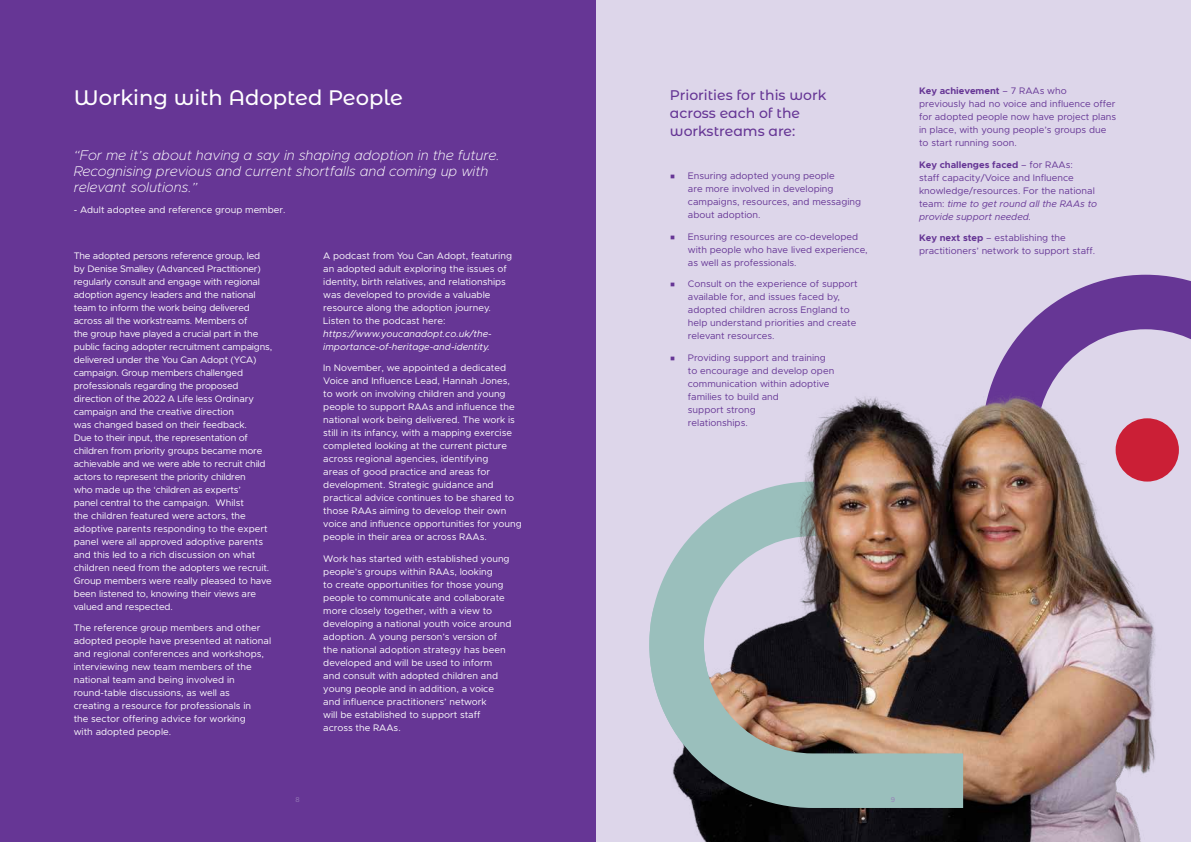
<style>
.page{position:relative;width:1191px;height:842px;background:#fff}
.page>*{position:absolute;margin:0;border:0;box-sizing:border-box;transform-origin:0 0}
.Paragraph_Style_1{font:500 21px "Montserrat Alternates";color:#fff}
.Paragraph_Style_1-2{font:italic 200 14px/16px "Metropolis";color:#fff}
.Paragraph_Style_1-3{font:500 14px/18px "Montserrat Alternates";color:#663695}
.Paragraph_Style_1-4{font:9.5px/13px "Metropolis";color:#fff}
.Paragraph_Style_1-5{font:9.5px/13px "Metropolis";letter-spacing:-.02em;color:#fff}
.Paragraph_Style_1-6{font:9.5px/13px "Metropolis";color:#663695}
.Paragraph_Style_1-7{font:italic 9.5px/13px "Metropolis";color:#fff}
.Heading{font:9.5px/13px "Metropolis";color:#663695}
.t1{font:7px "Metropolis";color:#9579b7}
.s1{font-family:"Montserrat Alternates";font-weight:500}
.s2{font-weight:700}
.s3{font-style:italic}
</style>
<div class="page">
<div style="left:595px;top:0;width:596px;height:842px;background:#ddd6ea"></div>
<svg style="left:1050px;top:275px;width:141px;height:31px;fill:#663695"></svg>
<div style="left:0;top:0;width:595px;height:842px;background:#663695"></div>
<img style="left:676px;top:306px;width:515px;height:536px">
<div style="left:1115px;top:418px;width:63px;height:64px;background:#cb1f36;border-radius:50%"></div>
<svg style="left:649px;top:555px;width:314px;height:253px;background:#888781"></svg>
<p class="Paragraph_Style_1" style="left:74px;top:83px;width:331px">Working with Adopted People</p>
<p class="Paragraph_Style_1-2" style="left:74px;top:147px;width:427px">“For me it’s about having a say in shaping adoption in the future.<br>Recognising previous and current shortfalls and coming up with relevant solutions.”</p>
<p class="Paragraph_Style_1-4" style="left:74px;top:204px;width:213px">- Adult adoptee and reference group member.</p>
<p class="Paragraph_Style_1-5" style="left:74px;top:249px;width:200px">The adopted persons reference group, led by Denise Smalley (Advanced Practitioner) regularly consult and engage with regional adoption agency leaders and the national team to inform the work being delivered across all the workstreams. Members of<br>the group have played a crucial part in the public facing adopter recruitment campaigns, delivered under the You Can Adopt (YCA) campaign. Group members challenged professionals regarding the proposed direction of the 2022 A Life less Ordinary campaign and the creative direction<br>was changed based on their feedback.<br>Due to their input, the representation of children from priority groups became more achievable and we were able to recruit child actors to represent the priority children<br>who made up the ‘children as experts’<br>panel central to the campaign. Whilst<br>the children featured were actors, the adoptive parents responding to the expert panel were all approved adoptive parents and this led to a rich discussion on what children need from the adopters we recruit.<br>Group members were really pleased to have been listened to, knowing their views are valued and respected.</p>
<p class="Paragraph_Style_1-4" style="left:74px;top:622px;width:199px">The reference group members and other adopted people have presented at national and regional conferences and workshops, interviewing new team members of the national team and being involved in round-table discussions, as well as<br>creating a resource for professionals in<br>the sector offering advice for working<br>with adopted people.</p>
<p class="Paragraph_Style_1-4" style="left:323px;top:249px;width:190px">A podcast from You Can Adopt, featuring an adopted adult exploring the issues of identity, birth relatives, and relationships was developed to provide a valuable resource along the adoption journey.<br>Listen to the podcast here:</p>
<p class="Paragraph_Style_1-7" style="left:323px;top:327px;width:170px">https://www.youcanadopt.co.uk/the&shy;importance-of-heritage-and-identity.</p>
<p class="Paragraph_Style_1-4" style="left:323px;top:362px;width:200px">In November, we appointed a dedicated Voice and Influence Lead, Hannah Jones, to work on involving children and young people to support RAAs and influence the national work being delivered. The work is still in its infancy, with a mapping exercise completed looking at the current picture across regional agencies, identifying<br>areas of good practice and areas for development. Strategic guidance and practical advice continues to be shared to those RAAs aiming to develop their own voice and influence opportunities for young people in their area or across RAAs.</p>
<p class="Paragraph_Style_1-4" style="left:323px;top:552px;width:190px">Work has started with established young people’s groups within RAAs, looking<br>to create opportunities for those young people to communicate and collaborate more closely together, with a view to developing a national youth voice around adoption. A young person’s version of the national adoption strategy has been developed and will be used to inform and consult with adopted children and young people and in addition, a voice and influence practitioners’ network<br>will be established to support staff across the RAAs.</p>
<p class="Paragraph_Style_1-3" style="left:670px;top:86px;width:158px">Priorities for this work across each of the workstreams are:</p>
<p class="Paragraph_Style_1-6" style="left:688px;top:169px;width:175px;text-indent:-18px"><span class="s1">■</span> Ensuring adopted young people<br>are more involved in developing campaigns, resources, and messaging about adoption.</p>
<p class="Paragraph_Style_1-6" style="left:688px;top:230px;width:181px;text-indent:-18px"><span class="s1">■</span> Ensuring resources are co-developed with people who have lived experience, as well as professionals.</p>
<p class="Paragraph_Style_1-6" style="left:688px;top:277px;width:171px;text-indent:-18px"><span class="s1">■</span> Consult on the experience of support available for, and issues faced by, adopted children across England to help understand priorities and create relevant resources.</p>
<p class="Paragraph_Style_1-6" style="left:688px;top:351px;width:148px;text-indent:-18px"><span class="s1">■</span> Providing support and training to encourage and develop open communication within adoptive families to build and<br>support strong<br>relationships.</p>
<p class="t1" style="left:295px;top:795px;width:6px">8</p>
<p class="t1" style="left:890px;top:795px;width:6px">9</p>
<p class="Paragraph_Style_1-6" style="left:919px;top:84px;width:198px"><span class="s2">Key achievement</span> – 7 RAAs who<br>previously had no voice and influence offer for adopted people now have project plans in place, with young people’s groups due to start running soon.</p>
<p class="Paragraph_Style_1-6" style="left:919px;top:158px;width:180px"><span class="s2">Key challenges faced</span> – for RAAs:<br>staff capacity/Voice and Influence knowledge/resources. For the national team: <span class="s3">time to get round all the RAAs to provide support needed.</span></p>
<h1 class="Heading" style="left:919px;top:231px;width:178px"><span class="s2">Key next step</span> – establishing the practitioners’ network to support staff.</h1>
</div>
